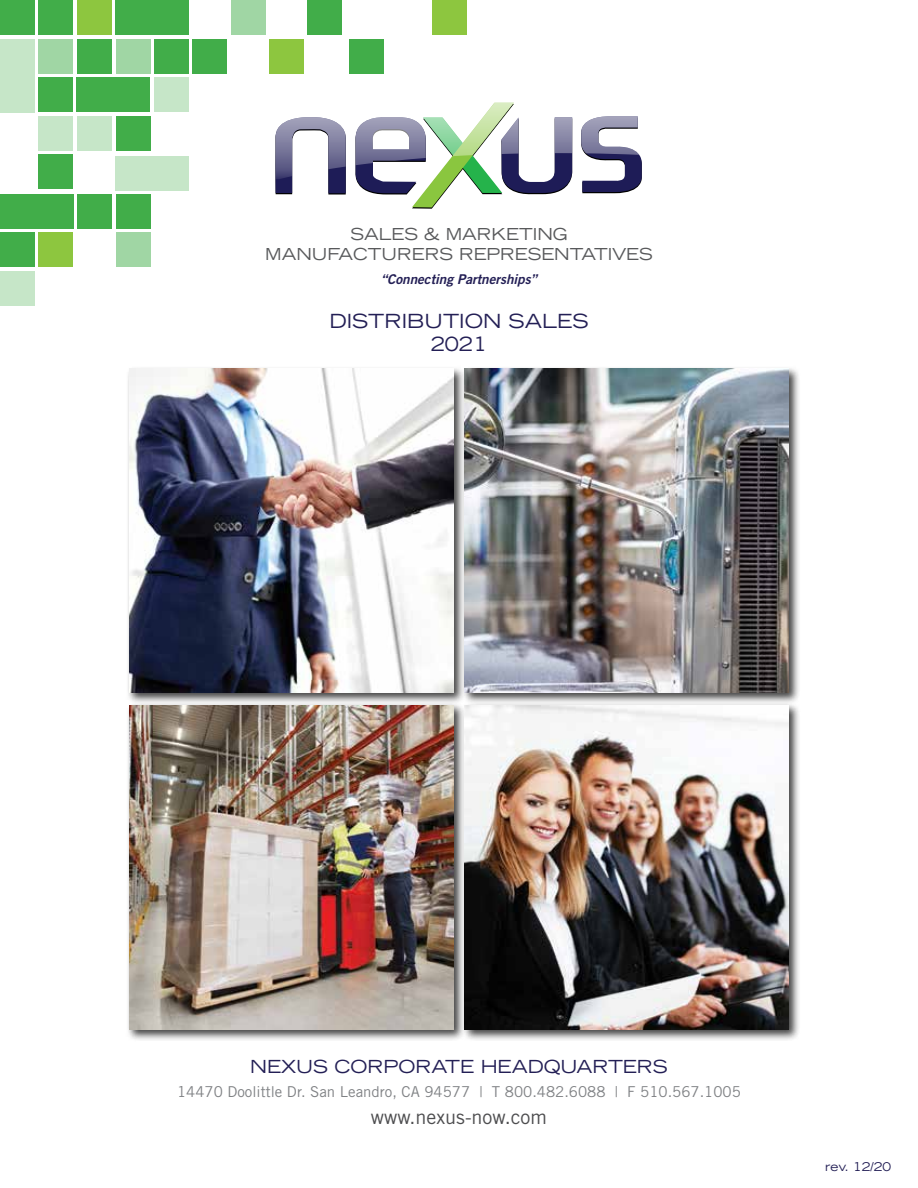
<style>
.page{position:relative;width:918px;height:1188px;background:#fff}
.page>*{position:absolute;margin:0;border:0;box-sizing:border-box;transform-origin:0 0}
.t1{font:19.8px "Trade Gothic";color:#4d4d4f}
.t2{font:expanded 19.5px/23.2px "Trade Gothic LH";color:#231f55;text-align:center}
.t3{font:expanded 18px "Trade Gothic LH";color:#231f55}
.t4{font:expanded 16.5px/19.8px "Trade Gothic LH";color:#58595b;text-align:center}
.t5{font:15px "Trade Gothic";color:#808285}
.t6{font:italic 13.5px "Trade Gothic Bold Two";color:#231f55}
.t7{font:expanded 12px "Trade Gothic LH";color:#231f55}
</style>
<div class="page">
<svg style="left:275px;top:179px;width:71px;height:16px"></svg>
<svg style="left:356px;top:179px;width:215px;height:30px"></svg>
<svg style="left:582px;top:179px;width:60px;height:14px"></svg>
<svg style="left:275px;top:102px;width:367px;height:77px"></svg>
<div style="left:0;top:0;width:35px;height:35px;background:#41ad49"></div>
<div style="left:39px;top:0;width:34px;height:35px;background:#41ad49"></div>
<div style="left:77px;top:0;width:34px;height:35px;background:#8dc63f"></div>
<div style="left:39px;top:39px;width:34px;height:35px;background:#a0d6a4"></div>
<div style="left:77px;top:39px;width:34px;height:35px;background:#41ad49"></div>
<div style="left:77px;top:77px;width:73px;height:35px;background:#41ad49"></div>
<div style="left:116px;top:156px;width:73px;height:35px;background:#c6e6c8"></div>
<div style="left:0;top:194px;width:73px;height:35px;background:#41ad49"></div>
<div style="left:116px;top:0;width:73px;height:35px;background:#41ad49"></div>
<div style="left:0;top:39px;width:35px;height:73px;background:#c6e6c8"></div>
<div style="left:116px;top:39px;width:35px;height:35px;background:#a0d6a4"></div>
<div style="left:154px;top:39px;width:35px;height:35px;background:#41ad49"></div>
<div style="left:154px;top:77px;width:35px;height:35px;background:#c6e6c8"></div>
<div style="left:231px;top:0;width:35px;height:35px;background:#a0d6a4"></div>
<div style="left:269px;top:39px;width:35px;height:35px;background:#8dc63f"></div>
<div style="left:349px;top:39px;width:35px;height:35px;background:#41ad49"></div>
<div style="left:432px;top:0;width:35px;height:35px;background:#8dc63f"></div>
<div style="left:192px;top:39px;width:35px;height:35px;background:#41ad49"></div>
<div style="left:307px;top:0;width:35px;height:35px;background:#41ad49"></div>
<div style="left:39px;top:77px;width:34px;height:35px;background:#41ad49"></div>
<div style="left:39px;top:116px;width:34px;height:35px;background:#c6e6c8"></div>
<div style="left:77px;top:116px;width:34px;height:35px;background:#c6e6c8"></div>
<div style="left:116px;top:116px;width:35px;height:35px;background:#41ad49"></div>
<div style="left:39px;top:154px;width:34px;height:35px;background:#41ad49"></div>
<div style="left:39px;top:232px;width:34px;height:34px;background:#8dc63f"></div>
<div style="left:77px;top:194px;width:34px;height:35px;background:#41ad49"></div>
<div style="left:116px;top:194px;width:35px;height:35px;background:#41ad49"></div>
<div style="left:116px;top:232px;width:35px;height:34px;background:#a0d6a4"></div>
<div style="left:0;top:271px;width:35px;height:35px;background:#c6e6c8"></div>
<div style="left:0;top:232px;width:35px;height:34px;background:#41ad49"></div>
<div style="left:126px;top:365px;width:339px;height:340px;background:#000;opacity:.75"></div>
<img style="left:129px;top:369px;width:324px;height:324px">
<div style="left:126px;top:702px;width:339px;height:339px;background:#000;opacity:.75"></div>
<img style="left:129px;top:705px;width:324px;height:324px">
<div style="left:461px;top:365px;width:340px;height:340px;background:#000;opacity:.75"></div>
<img style="left:465px;top:369px;width:324px;height:324px">
<div style="left:461px;top:702px;width:340px;height:339px;background:#000;opacity:.75"></div>
<img style="left:465px;top:705px;width:324px;height:324px">
<p class="t4" style="left:265px;top:224px;width:389px">SALES &amp; MARKETING<br>MANUFACTURERS REPRESENTATIVES</p>
<p class="t6" style="left:381px;top:271px;width:157px">“Connecting Partnerships”</p>
<h2 class="t2" style="left:329px;top:309px;width:261px">DISTRIBUTION SALES<br>2021</h2>
<p class="t3" style="left:250px;top:1054px;width:419px">NEXUS CORPORATE HEADQUARTERS</p>
<p class="t5" style="left:177px;top:1082px;width:565px">14470 Doolittle Dr. San Leandro, CA 94577 | T 800.482.6088 | F 510.567.1005</p>
<h1 class="t1" style="left:371px;top:1105px;width:178px">www.nexus-now.com</h1>
<p class="t7" style="left:825px;top:1158px;width:67px">rev. 12/20</p>
</div>
